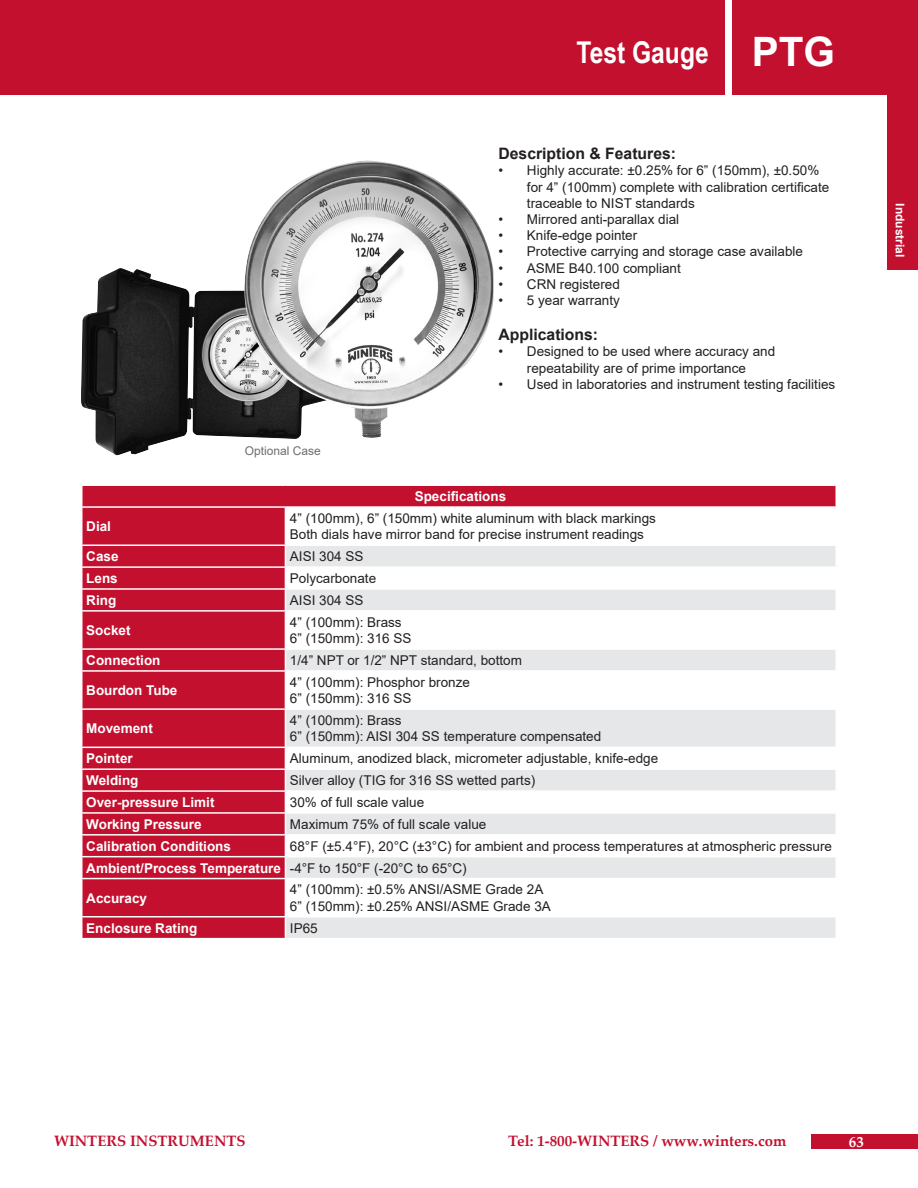
<style>
.page{position:relative;width:918px;height:1188px;background:#fff}
.page>*{position:absolute;margin:0;border:0;box-sizing:border-box;transform-origin:0 0}
.t1{font:700 40.5px "Arial";color:#fff}
.t2{font:700 30px "Arial Narrow";color:#fff}
.t3{font:700 15.75px "Arial";color:#231f20}
.t4{font:700 15px "Palatino Linotype";color:#c3102f}
.t5{font:700 15px "Palatino Linotype";color:#fff}
.t6{font:13.5px/16.2px "Arial";color:#231f20}
.t7{font:700 13.5px "Arial";color:#fff}
.t8{font:12px "Arial";color:#6c6d70}
.t9{font:700 12px "Arial";color:#fff}
</style>
<div class="page">
<div style="left:733px;top:0;width:185px;height:94px;background:#c3102f"></div>
<div style="left:0;top:0;width:724px;height:94px;background:#c3102f"></div>
<div style="left:887px;top:87px;width:31px;height:183px;background:#c3102f"></div>
<div style="left:812px;top:1134px;width:106px;height:14px;background:#c3102f"></div>
<img style="left:81px;top:268px;width:217px;height:188px">
<img style="left:244px;top:160px;width:250px;height:278px">
<svg style="left:82px;top:486px;width:754px;height:452px;fill:#c3102f"></svg>
<svg style="left:286px;top:546px;width:550px;height:392px"></svg>
<hr style="left:81px;top:506px;width:204px;height:2px;background:#fff">
<hr style="left:285px;top:506px;width:552px;height:2px;background:#fff">
<hr style="left:285px;top:508px;width:1px;height:37px;background:#fff">
<hr style="left:81px;top:545px;width:204px;height:1px;background:#fff">
<hr style="left:285px;top:545px;width:552px;height:1px;background:#fff">
<hr style="left:81px;top:566px;width:204px;height:2px;background:#fff">
<hr style="left:285px;top:566px;width:552px;height:2px;background:#fff">
<hr style="left:81px;top:588px;width:204px;height:2px;background:#fff">
<hr style="left:285px;top:588px;width:552px;height:2px;background:#fff">
<svg style="left:285px;top:546px;width:1px;height:64px"></svg>
<hr style="left:81px;top:610px;width:204px;height:2px;background:#fff">
<hr style="left:285px;top:610px;width:552px;height:2px;background:#fff">
<hr style="left:285px;top:612px;width:1px;height:36px;background:#fff">
<hr style="left:81px;top:648px;width:204px;height:2px;background:#fff">
<hr style="left:285px;top:648px;width:552px;height:2px;background:#fff">
<svg style="left:285px;top:650px;width:1px;height:20px"></svg>
<hr style="left:81px;top:670px;width:204px;height:2px;background:#fff">
<hr style="left:285px;top:670px;width:552px;height:2px;background:#fff">
<hr style="left:285px;top:672px;width:1px;height:36px;background:#fff">
<hr style="left:81px;top:708px;width:204px;height:2px;background:#fff">
<hr style="left:285px;top:708px;width:552px;height:2px;background:#fff">
<hr style="left:285px;top:710px;width:1px;height:37px;background:#fff">
<hr style="left:81px;top:747px;width:204px;height:1px;background:#fff">
<hr style="left:285px;top:747px;width:552px;height:1px;background:#fff">
<hr style="left:81px;top:768px;width:204px;height:2px;background:#fff">
<hr style="left:285px;top:768px;width:552px;height:2px;background:#fff">
<hr style="left:81px;top:790px;width:204px;height:2px;background:#fff">
<hr style="left:285px;top:790px;width:552px;height:2px;background:#fff">
<hr style="left:81px;top:812px;width:204px;height:2px;background:#fff">
<hr style="left:285px;top:812px;width:552px;height:2px;background:#fff">
<hr style="left:81px;top:834px;width:204px;height:2px;background:#fff">
<hr style="left:285px;top:834px;width:552px;height:2px;background:#fff">
<hr style="left:81px;top:856px;width:204px;height:1px;background:#fff">
<hr style="left:285px;top:856px;width:552px;height:1px;background:#fff">
<svg style="left:285px;top:748px;width:1px;height:130px"></svg>
<hr style="left:81px;top:878px;width:204px;height:1px;background:#fff">
<hr style="left:285px;top:878px;width:552px;height:1px;background:#fff">
<hr style="left:285px;top:879px;width:1px;height:37px;background:#fff">
<hr style="left:81px;top:916px;width:204px;height:2px;background:#fff">
<hr style="left:285px;top:916px;width:552px;height:2px;background:#fff">
<svg style="left:285px;top:918px;width:1px;height:20px"></svg>
<p class="t2" style="left:577px;top:29px;width:134px">Test Gauge</p>
<p class="t1" style="left:752px;top:23px;width:85px">PTG</p>
<p class="t7" style="left:86px;top:517px;width:26px">Dial</p>
<p class="t8" style="left:245px;top:442px;width:78px">Optional Case</p>
<p class="t3" style="left:498px;top:143px;width:179px">Description &amp; Features:</p>
<p class="t6" style="left:527px;top:163px;width:304px;text-indent:-28px">• Highly accurate: ±0.25% for 6” (150mm), ±0.50% for 4” (100mm) complete with calibration certificate traceable to NIST standards</p>
<p class="t6" style="left:498px;top:211px;width:182px">• Mirrored anti-parallax dial</p>
<p class="t6" style="left:498px;top:227px;width:140px">• Knife-edge pointer</p>
<p class="t6" style="left:498px;top:244px;width:306px">• Protective carrying and storage case available</p>
<p class="t6" style="left:498px;top:260px;width:184px">• ASME B40.100 compliant</p>
<p class="t6" style="left:498px;top:276px;width:123px">• CRN registered</p>
<p class="t6" style="left:498px;top:292px;width:123px">• 5 year warranty</p>
<p class="t3" style="left:498px;top:324px;width:101px">Applications:</p>
<p class="t6" style="left:498px;top:343px;width:278px">• Designed to be used where accuracy and</p>
<p class="t6" style="left:527px;top:360px;width:221px">repeatability are of prime importance</p>
<p class="t6" style="left:498px;top:376px;width:338px">• Used in laboratories and instrument testing facilities</p>
<p class="t7" style="left:415px;top:487px;width:93px">Specifications</p>
<p class="t6" style="left:290px;top:510px;width:368px">4” (100mm), 6” (150mm) white aluminum with black markings</p>
<p class="t6" style="left:290px;top:526px;width:356px">Both dials have mirror band for precise instrument readings</p>
<p class="t7" style="left:86px;top:547px;width:34px">Case</p>
<p class="t6" style="left:290px;top:548px;width:75px">AISI 304 SS</p>
<p class="t7" style="left:86px;top:569px;width:33px">Lens</p>
<p class="t6" style="left:290px;top:570px;width:88px">Polycarbonate</p>
<p class="t7" style="left:86px;top:591px;width:31px">Ring</p>
<p class="t6" style="left:290px;top:592px;width:75px">AISI 304 SS</p>
<p class="t7" style="left:86px;top:621px;width:46px">Socket</p>
<p class="t6" style="left:290px;top:614px;width:113px">4” (100mm): Brass</p>
<p class="t6" style="left:290px;top:630px;width:123px">6” (150mm): 316 SS</p>
<p class="t7" style="left:86px;top:651px;width:76px">Connection</p>
<p class="t6" style="left:290px;top:652px;width:234px">1/4” NPT or 1/2” NPT standard, bottom</p>
<p class="t7" style="left:86px;top:681px;width:93px">Bourdon Tube</p>
<p class="t6" style="left:290px;top:674px;width:182px">4” (100mm): Phosphor bronze</p>
<p class="t6" style="left:290px;top:690px;width:123px">6” (150mm): 316 SS</p>
<p class="t7" style="left:86px;top:719px;width:68px">Movement</p>
<p class="t6" style="left:290px;top:712px;width:113px">4” (100mm): Brass</p>
<p class="t6" style="left:290px;top:728px;width:313px">6” (150mm): AISI 304 SS temperature compensated</p>
<p class="t7" style="left:86px;top:749px;width:48px">Pointer</p>
<p class="t6" style="left:290px;top:750px;width:370px">Aluminum, anodized black, micrometer adjustable, knife-edge</p>
<p class="t7" style="left:86px;top:771px;width:54px">Welding</p>
<p class="t6" style="left:290px;top:772px;width:247px">Silver alloy (TIG for 316 SS wetted parts)</p>
<p class="t7" style="left:86px;top:793px;width:130px">Over-pressure Limit</p>
<p class="t6" style="left:290px;top:794px;width:136px">30% of full scale value</p>
<p class="t7" style="left:86px;top:815px;width:117px">Working Pressure</p>
<p class="t6" style="left:290px;top:816px;width:198px">Maximum 75% of full scale value</p>
<p class="t7" style="left:86px;top:836px;width:146px">Calibration Conditions</p>
<p class="t6" style="left:290px;top:838px;width:544px">68°F (±5.4°F), 20°C (±3°C) for ambient and process temperatures at atmospheric pressure</p>
<p class="t7" style="left:86px;top:858px;width:196px">Ambient/Process Temperature</p>
<p class="t6" style="left:290px;top:860px;width:178px">-4°F to 150°F (-20°C to 65°C)</p>
<p class="t7" style="left:86px;top:888px;width:62px">Accuracy</p>
<p class="t6" style="left:290px;top:882px;width:255px">4” (100mm): ±0.5% ANSI/ASME Grade 2A</p>
<p class="t6" style="left:290px;top:898px;width:263px">6” (150mm): ±0.25% ANSI/ASME Grade 3A</p>
<p class="t7" style="left:86px;top:918px;width:113px">Enclosure Rating</p>
<p class="t6" style="left:290px;top:920px;width:29px">IP65</p>
<p class="t9" style="left:908px;top:203px;width:56px;rotate:90deg">Industrial</p>
<p class="t4" style="left:54px;top:1130px;width:193px">WINTERS INSTRUMENTS</p>
<p class="t4" style="left:508px;top:1130px;width:280px">Tel: 1-800-WINTERS / www.winters.com</p>
<p class="t5" style="left:849px;top:1131px;width:16px">63</p>
</div>
